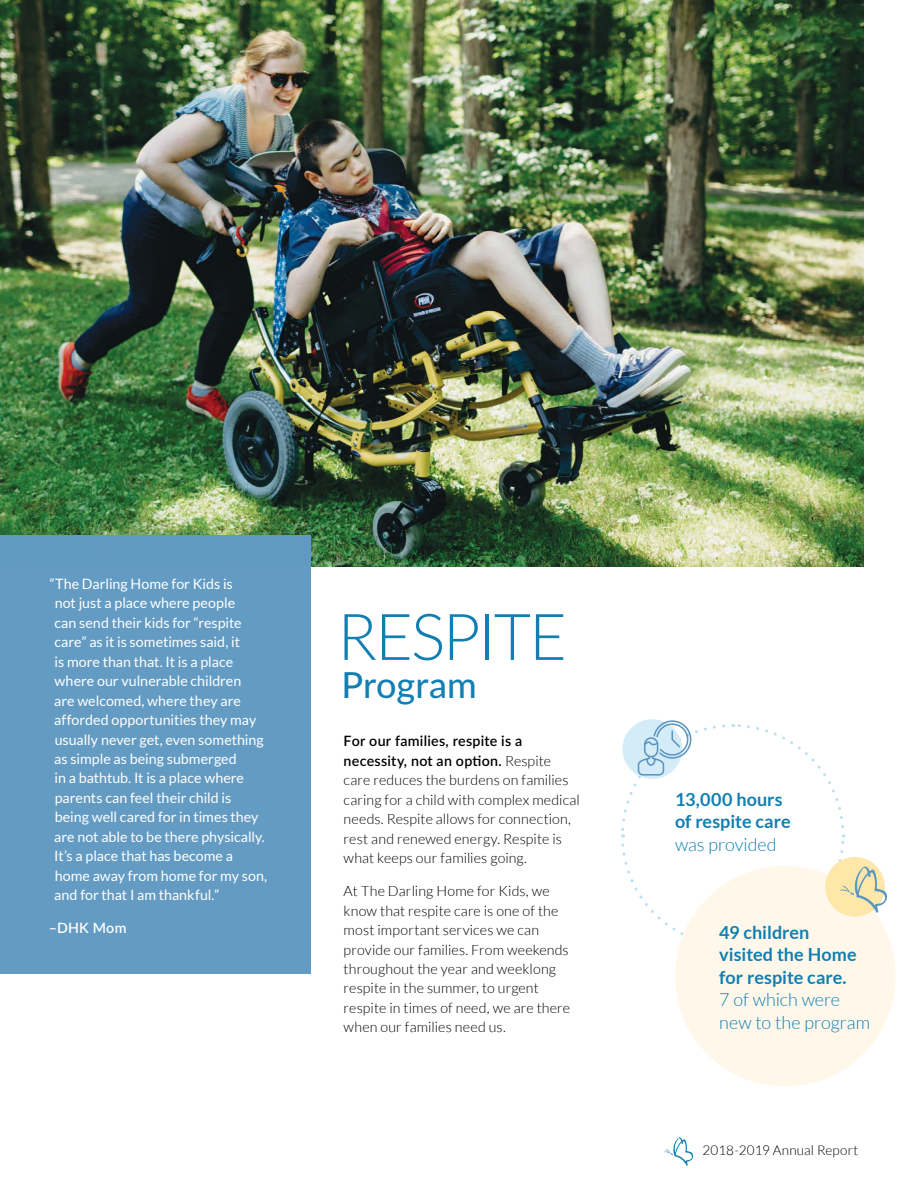
<style>
.page{position:relative;width:918px;height:1188px;background:#fff}
.page>*{position:absolute;margin:0;border:0;box-sizing:border-box;transform-origin:0 0}
.t1{font:300 64.5px "Lato";letter-spacing:-.04em;color:#117fb1}
.t2{font:500 36px "Lato";color:#117fb1}
.t3{font:700 18px/22.5px "Lato";color:#117fb1}
.t4{font:300 18px/22.5px "Lato";color:#117fb1}
.t5{font:14.25px/19.5px "Lato";color:#fff}
.t6{font:300 14.25px/19.5px "Lato";letter-spacing:.01em;color:#000}
.t7{font:600 14.25px "Lato";letter-spacing:.015em;color:#fff}
.t8{font:300 13.5px "Lato";letter-spacing:.01em;color:#000}
.s1{font-weight:600}
</style>
<div class="page">
<svg style="left:664px;top:1137px;width:29px;height:29px"></svg>
<img style="left:0;top:0;width:864px;height:566px">
<div style="left:675px;top:866px;width:221px;height:220px;background:#fff8ea;border-radius:50%"></div>
<svg style="left:621px;top:720px;width:266px;height:229px"></svg>
<div style="left:0;top:536px;width:310px;height:438px;background:#639bc3"></div>
<p class="t5" style="left:54px;top:574px;width:214px;text-indent:-4px">“The Darling Home for Kids is<br>not just a place where people<br>can send their kids for “respite care” as it is sometimes said, it<br>is more than that. It is a place where our vulnerable children<br>are welcomed, where they are afforded opportunities they may usually never get, even something as simple as being submerged<br>in a bathtub. It is a place where parents can feel their child is being well cared for in times they are not able to be there physically.<br>It’s a place that has become a home away from home for my son, and for that I am thankful.”</p>
<p class="t7" style="left:49px;top:918px;width:79px">–DHK Mom</p>
<h1 class="t1" style="left:337px;top:602px;width:232px">RESPITE</h1>
<h2 class="t2" style="left:341px;top:659px;width:137px">Program</h2>
<p class="t6" style="left:344px;top:731px;width:238px"><span class="s1">For our families, respite is a necessity, not an option.</span> Respite care reduces the burdens on families caring for a child with complex medical needs. Respite allows for connection, rest and renewed energy. Respite is what keeps our families going.</p>
<p class="t6" style="left:344px;top:881px;width:228px">At The Darling Home for Kids, we know that respite care is one of the most important services we can provide our families. From weekends throughout the year and weeklong respite in the summer, to urgent respite in times of need, we are there when our families need us.</p>
<p class="t3" style="left:675px;top:788px;width:117px">13,000 hours of respite care</p>
<p class="t4" style="left:675px;top:833px;width:103px">was provided</p>
<p class="t3" style="left:719px;top:921px;width:139px">49 children visited the Home for respite care.</p>
<p class="t4" style="left:719px;top:989px;width:152px">7 of which were new to the program</p>
<p class="t8" style="left:702px;top:1143px;width:158px">2018-2019 Annual Report</p>
</div>
